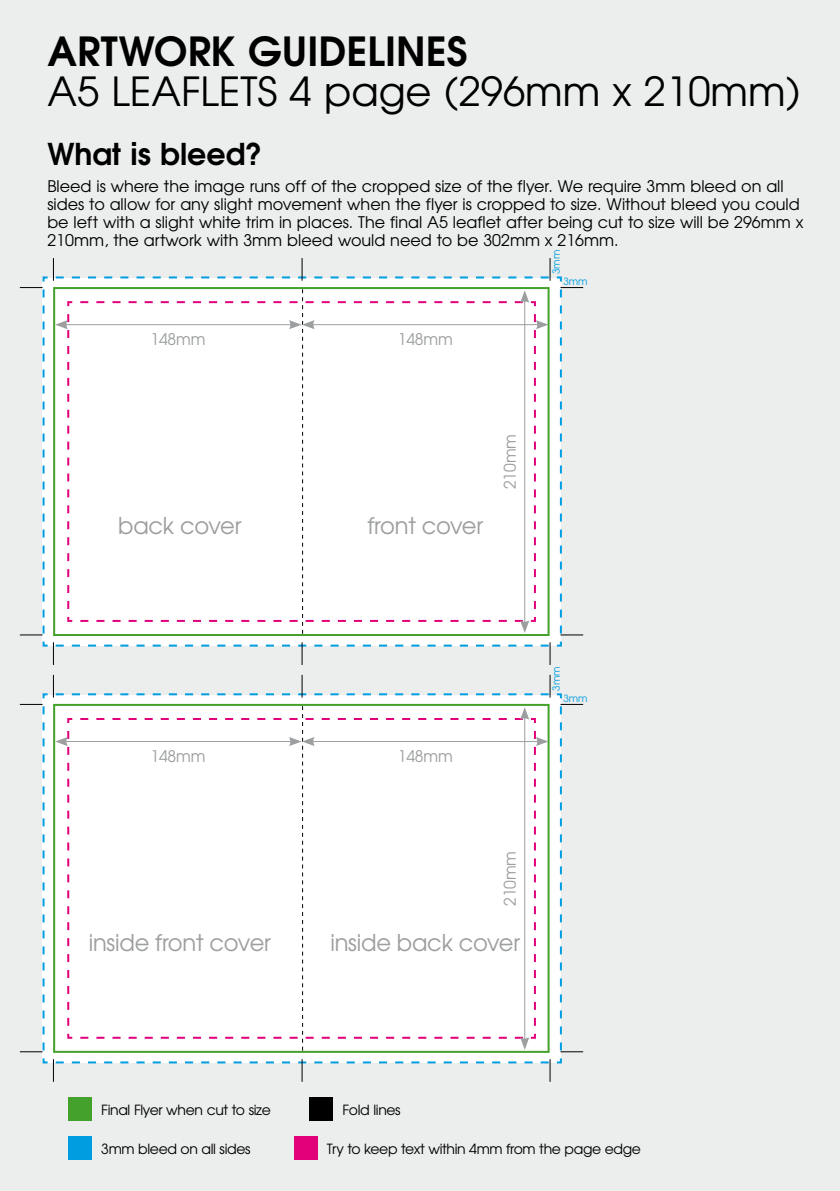
<style>
.page{position:relative;width:840px;height:1191px;background:#fff}
.page>*{position:absolute;margin:0;border:0;box-sizing:border-box;transform-origin:0 0}
.t1{font:40px "Te X Gyre Adventor";color:#000}
.t2{font:700 40px "Te X Gyre Adventor";color:#000}
.t3{font:700 30px "Te X Gyre Adventor";color:#000}
.t4{font:23px "Te X Gyre Adventor";letter-spacing:-.01em;color:#9c9e9f}
.t5{font:16px/18px "Te X Gyre Adventor";color:#000}
.t6{font:16px "Te X Gyre Adventor";letter-spacing:-.01em;color:#9c9e9f}
.t7{font:14px "Te X Gyre Adventor";letter-spacing:-.025em;color:#000}
.t8{font:10px "Te X Gyre Adventor";color:#009ee0}
</style>
<div class="page">
<div style="left:0;top:0;width:839px;height:1191px;background:#eceded"></div>
<svg style="left:42px;top:275px;width:520px;height:372px"></svg>
<div style="left:68px;top:1097px;width:24px;height:24px;background:#44a12b"></div>
<div style="left:68px;top:1135px;width:24px;height:24px;background:#009ee0"></div>
<div style="left:293px;top:1135px;width:24px;height:24px;background:#e2007a"></div>
<svg style="left:20px;top:287px;width:25px;height:350px"></svg>
<svg style="left:559px;top:285px;width:24px;height:350px"></svg>
<svg style="left:52px;top:258px;width:498px;height:23px"></svg>
<svg style="left:53px;top:642px;width:499px;height:23px"></svg>
<div style="left:309px;top:1097px;width:24px;height:24px;background:#000"></div>
<hr style="left:65px;top:324px;width:227px;height:1px;background:#9c9e9f">
<svg style="left:55px;top:314px;width:14px;height:299px"></svg>
<div style="left:76px;top:289px;width:472px;height:345px;background:#fff"></div>
<svg style="left:42px;top:692px;width:520px;height:372px"></svg>
<svg style="left:20px;top:704px;width:25px;height:350px"></svg>
<svg style="left:559px;top:702px;width:24px;height:350px"></svg>
<svg style="left:52px;top:675px;width:498px;height:22px"></svg>
<svg style="left:53px;top:1059px;width:499px;height:22px"></svg>
<hr style="left:65px;top:741px;width:227px;height:1px;background:#9c9e9f">
<svg style="left:55px;top:731px;width:14px;height:298px"></svg>
<div style="left:76px;top:706px;width:472px;height:344px;background:#fff"></div>
<h1 class="t2" style="left:47px;top:17px;width:421px">ARTWORK GUIDELINES</h1>
<h1 class="t1" style="left:47px;top:60px;width:754px">A5 LEAFLETS 4 page (296mm x 210mm)</h1>
<h2 class="t3" style="left:47px;top:127px;width:216px">What is bleed?</h2>
<p class="t5" style="left:47px;top:176px;width:757px">Bleed is where the image runs off of the cropped size of the flyer. We require 3mm bleed on all sides to allow for any slight movement when the flyer is cropped to size. Without bleed you could be left with a slight white trim in places. The final A5 leaflet after being cut to size will be 296mm x 210mm, the artwork with 3mm bleed would need to be 302mm x 216mm.</p>
<p class="t8" style="left:548px;top:274px;width:26px;rotate:-90deg">3mm</p>
<p class="t6" style="left:150px;top:327px;width:56px">148mm</p>
<p class="t6" style="left:397px;top:327px;width:56px">148mm</p>
<h3 class="t4" style="left:118px;top:507px;width:125px">back cover</h3>
<h3 class="t4" style="left:367px;top:507px;width:117px">front cover</h3>
<p class="t6" style="left:497px;top:489px;width:56px;rotate:-90deg">210mm</p>
<p class="t8" style="left:563px;top:273px;width:26px">3mm</p>
<p class="t6" style="left:150px;top:743px;width:56px">148mm</p>
<p class="t6" style="left:397px;top:743px;width:56px">148mm</p>
<p class="t8" style="left:548px;top:691px;width:26px;rotate:-90deg">3mm</p>
<p class="t8" style="left:563px;top:690px;width:26px">3mm</p>
<h3 class="t4" style="left:89px;top:924px;width:184px">inside front cover</h3>
<p class="t6" style="left:497px;top:906px;width:56px;rotate:-90deg">210mm</p>
<h3 class="t4" style="left:330px;top:924px;width:191px">inside back cover</h3>
<p class="t7" style="left:101px;top:1099px;width:171px">Final Flyer when cut to size</p>
<p class="t7" style="left:101px;top:1137px;width:151px">3mm bleed on all sides</p>
<p class="t7" style="left:327px;top:1137px;width:315px">Try to keep text within 4mm from the page edge</p>
<p class="t7" style="left:342px;top:1099px;width:60px">Fold lines</p>
</div>
